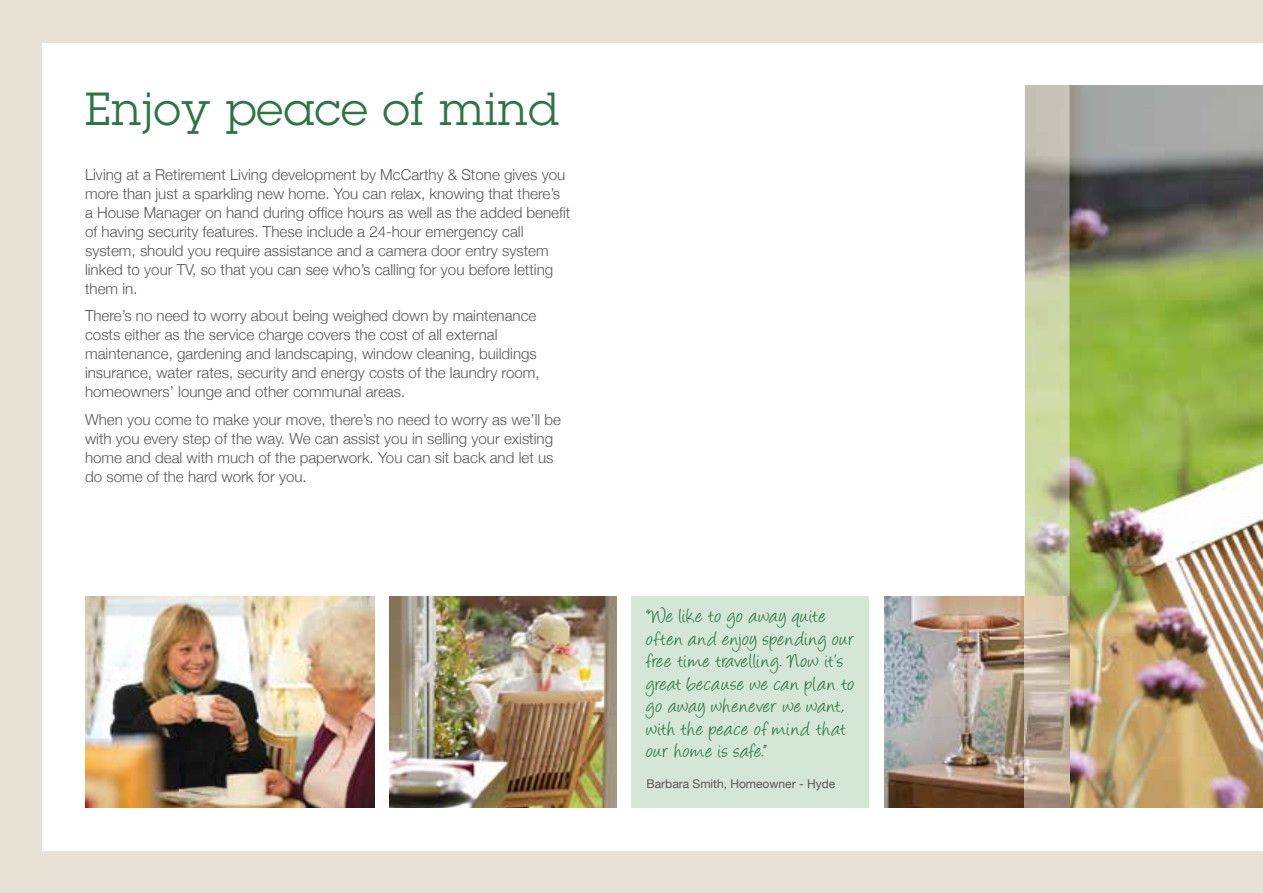
<style>
.page{position:relative;width:1263px;height:893px;background:#e8e1d6}
.page>*{position:absolute;margin:0;border:0;box-sizing:border-box;transform-origin:0 0}
.t1{font:45.45px "Lubalin Graph Std";letter-spacing:.02em;color:#2d7545}
.t2{font:22.5px/22.5px "Angelina";letter-spacing:.04em;color:#2d7545}
.t3{font:300 15.15px/18.9px "Helvetica Neue";color:#575756}
.t4{font:12px "Helvetica Neue";color:#575756}
</style>
<div class="page">
<div style="left:43px;top:43px;width:1220px;height:807px;background:#fff"></div>
<img style="left:85px;top:597px;width:290px;height:211px">
<img style="left:390px;top:597px;width:226px;height:211px">
<img style="left:1025px;top:85px;width:238px;height:723px">
<div style="left:632px;top:597px;width:237px;height:211px;background:#d4e6d5"></div>
<img style="left:884px;top:597px;width:185px;height:211px">
<h1 class="t1" style="left:85px;top:81px;width:475px">Enjoy peace of mind</h1>
<p class="t3" style="left:85px;top:165px;width:487px">Living at a Retirement Living development by McCarthy &amp; Stone gives you more than just a sparkling new home. You can relax, knowing that there’s a House Manager on hand during office hours as well as the added benefit of having security features. These include a 24-hour emergency call system, should you require assistance and a camera door entry system linked to your TV, so that you can see who’s calling for you before letting them in.</p>
<p class="t3" style="left:85px;top:306px;width:456px">There’s no need to worry about being weighed down by maintenance costs either as the service charge covers the cost of all external maintenance, gardening and landscaping, window cleaning, buildings insurance, water rates, security and energy costs of the laundry room, homeowners’ lounge and other communal areas.</p>
<p class="t3" style="left:85px;top:410px;width:477px">When you come to make your move, there’s no need to worry as we’ll be with you every step of the way. We can assist you in selling your existing home and deal with much of the paperwork. You can sit back and let us do some of the hard work for you.</p>
<h2 class="t2" style="left:647px;top:607px;width:210px">“We like to go away quite often and enjoy spending our free time travelling. Now it’s great because we can plan to go away whenever we want, with the peace of mind that our home is safe.”</h2>
<p class="t4" style="left:647px;top:776px;width:190px">Barbara Smith, Homeowner - Hyde</p>
</div>
